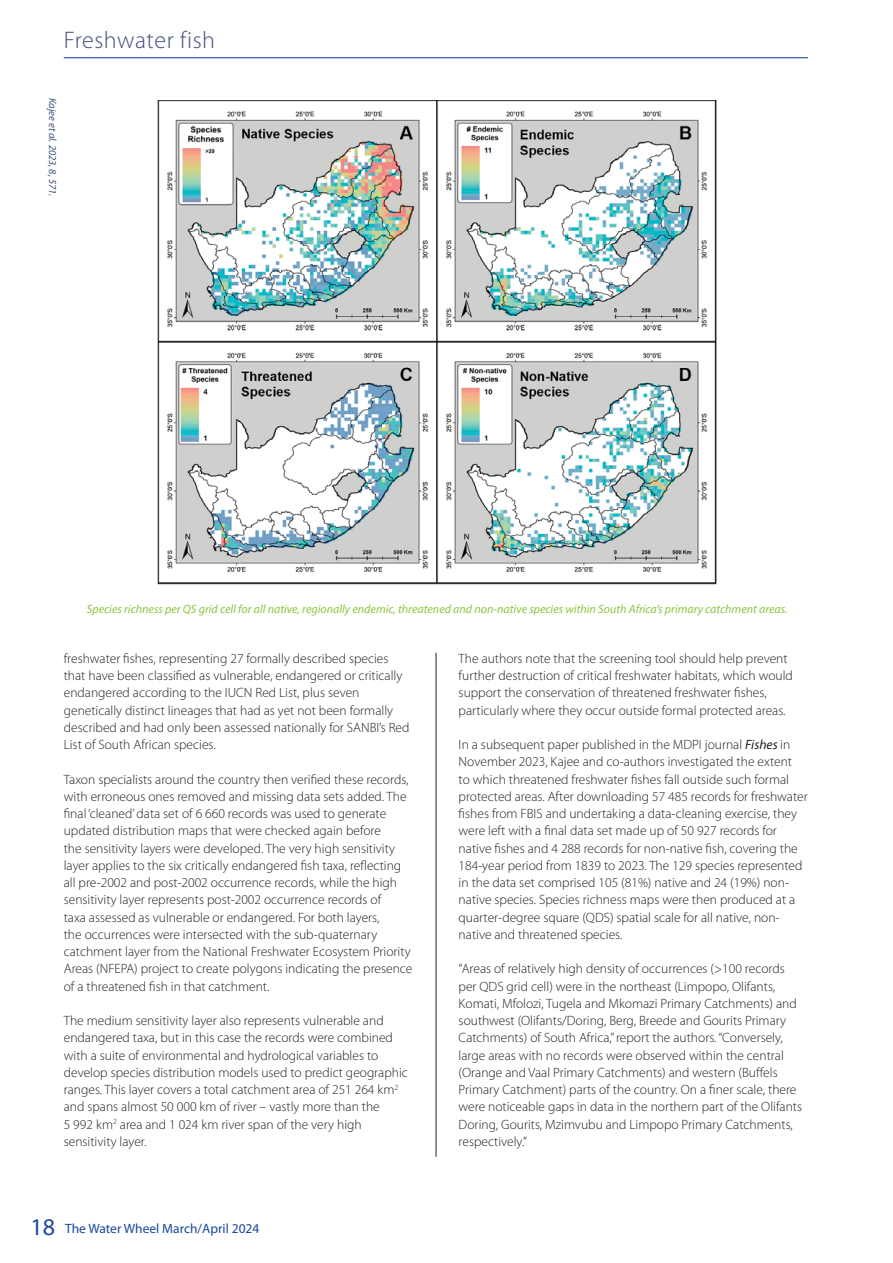
<style>
.page{position:relative;width:893px;height:1263px;background:#fff}
.page>*{position:absolute;margin:0;border:0;box-sizing:border-box;transform-origin:0 0}
.t1{font:300 24px "Myriad Pro";letter-spacing:.025em;color:#415080}
.t2{font:300 13.5px/17.2px "Myriad Pro";color:#231f20}
.t3{font:13.5px "Myriad Pro";color:#17479e}
.t4{font:italic 12px "Myriad Pro";color:#8cc63f}
.t5{font:italic 10.5px "Myriad Pro";color:#415080}
.s1{font-size:24px}
.s2{font-weight:400;font-style:italic}
</style>
<div class="page">
<hr style="left:64px;top:57px;width:744px;height:1px;background:#17479e">
<img style="left:158px;top:100px;width:559px;height:485px">
<hr style="left:436px;top:653px;width:1px;height:504px;background:#231f20">
<h1 class="t1" style="left:64px;top:31px;width:153px">Freshwater fish</h1>
<p class="t5" style="left:57px;top:98px;width:100px;rotate:90deg">Kajee et al. 2023, 8, 571.</p>
<p class="t4" style="left:87px;top:604px;width:702px">Species richness per QS grid cell for all native, regionally endemic, threatened and non-native species within South Africa’s primary catchment areas.</p>
<p class="t2" style="left:64px;top:651px;width:347px">freshwater fishes, representing 27 formally described species that have been classified as vulnerable, endangered or critically endangered according to the IUCN Red List, plus seven genetically distinct lineages that had as yet not been formally described and had only been assessed nationally for SANBI’s Red List of South African species.</p>
<p class="t2" style="left:64px;top:772px;width:350px">Taxon specialists around the country then verified these records, with erroneous ones removed and missing data sets added. The final ‘cleaned’ data set of 6 660 records was used to generate updated distribution maps that were checked again before<br>the sensitivity layers were developed. The very high sensitivity layer applies to the six critically endangered fish taxa, reflecting all pre-2002 and post-2002 occurrence records, while the high sensitivity layer represents post-2002 occurrence records of<br>taxa assessed as vulnerable or endangered. For both layers,<br>the occurrences were intersected with the sub-quaternary catchment layer from the National Freshwater Ecosystem Priority Areas (NFEPA) project to create polygons indicating the presence of a threatened fish in that catchment.</p>
<p class="t2" style="left:64px;top:1013px;width:346px">The medium sensitivity layer also represents vulnerable and endangered taxa, but in this case the records were combined with a suite of environmental and hydrological variables to develop species distribution models used to predict geographic ranges. This layer covers a total catchment area of 251 264 km<sup>2 </sup>and spans almost 50 000 km of river – vastly more than the<br>5 992 km<sup>2</sup> area and 1 024 km river span of the very high sensitivity layer.</p>
<p class="t3" style="left:30px;top:1223px;width:230px"><span class="s1">18</span> The Water Wheel March/April 2024</p>
<p class="t2" style="left:459px;top:651px;width:336px">The authors note that the screening tool should help prevent further destruction of critical freshwater habitats, which would support the conservation of threatened freshwater fishes, particularly where they occur outside formal protected areas.</p>
<p class="t2" style="left:459px;top:737px;width:351px">In a subsequent paper published in the MDPI journal <span class="s2">Fishes</span> in November 2023, Kajee and co-authors investigated the extent<br>to which threatened freshwater fishes fall outside such formal protected areas. After downloading 57 485 records for freshwater fishes from FBIS and undertaking a data-cleaning exercise, they were left with a final data set made up of 50 927 records for native fishes and 4 288 records for non-native fish, covering the 184-year period from 1839 to 2023. The 129 species represented in the data set comprised 105 (81%) native and 24 (19%) non&shy;native species. Species richness maps were then produced at a quarter-degree square (QDS) spatial scale for all native, non&shy;native and threatened species.</p>
<p class="t2" style="left:459px;top:962px;width:345px">“Areas of relatively high density of occurrences (&gt;100 records per QDS grid cell) were in the northeast (Limpopo, Olifants, Komati, Mfolozi, Tugela and Mkomazi Primary Catchments) and southwest (Olifants/Doring, Berg, Breede and Gourits Primary Catchments) of South Africa,” report the authors. “Conversely, large areas with no records were observed within the central (Orange and Vaal Primary Catchments) and western (Buffels Primary Catchment) parts of the country. On a finer scale, there were noticeable gaps in data in the northern part of the Olifants Doring, Gourits, Mzimvubu and Limpopo Primary Catchments, respectively.”</p>
</div>
